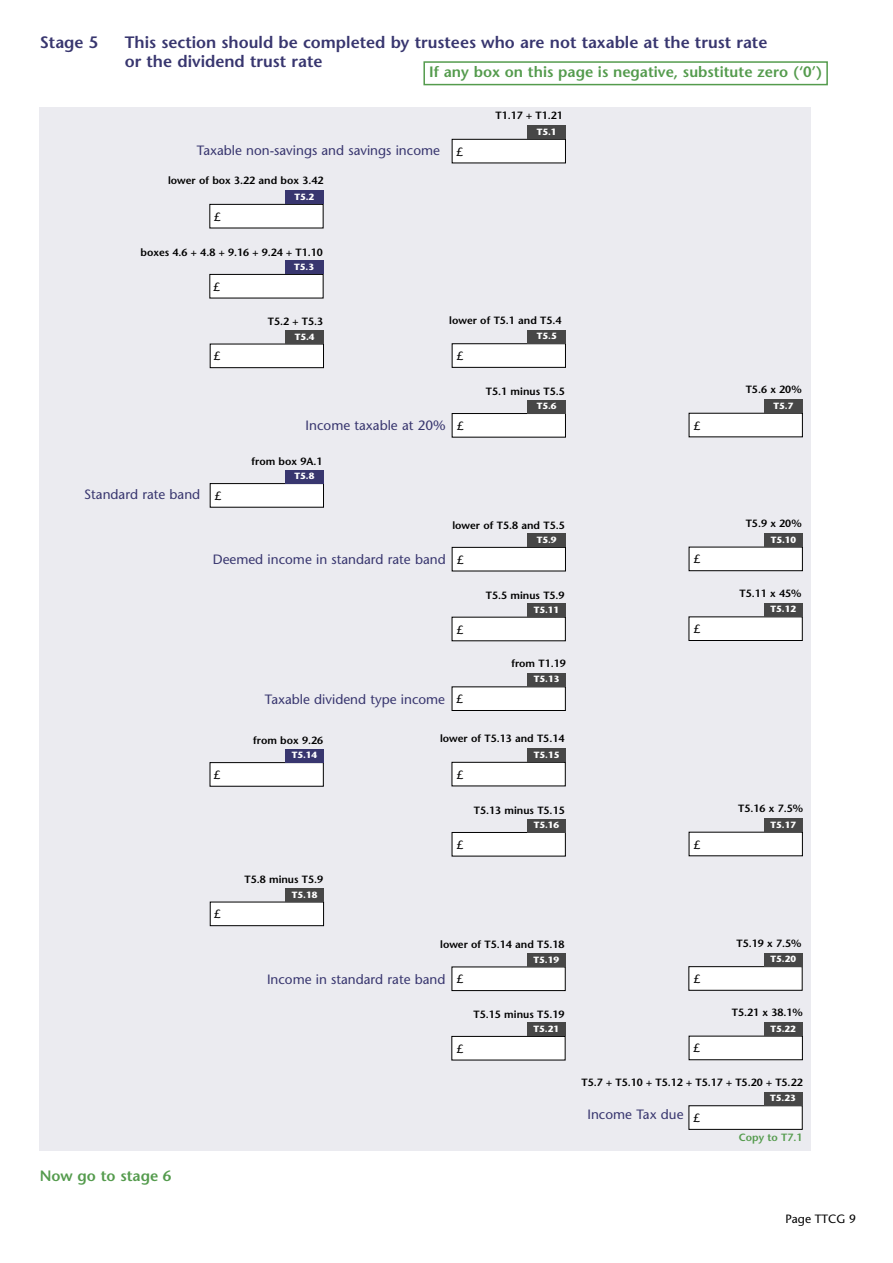
<style>
.page{position:relative;width:893px;height:1263px;background:#fff}
.page>*{position:absolute;margin:0;border:0;box-sizing:border-box;transform-origin:0 0}
.t1{font:600 16.5px/19.8px "Stone Sans";color:#38366f}
.t2{font:600 15px "Stone Sans";color:#549b4d}
.t3{font:13.5px "Stone Sans";color:#38366f}
.t4{font:12px "Stone Sans";color:#000}
.t5{font:600 10.5px "Stone Sans";color:#000}
.t6{font:600 10.5px "Stone Sans";color:#549b4d}
.t7{font:700 9px "Stone Sans";color:#fff}
</style>
<div class="page">
<div style="left:423px;top:61px;width:405px;height:24px;border:2px solid #549b4d"></div>
<div style="left:39px;top:107px;width:772px;height:1043px;background:#ebebf0"></div>
<div style="left:452px;top:139px;width:113px;height:24px;background:#fff"></div>
<div style="left:452px;top:139px;width:114px;height:24px;border:1px solid #000"></div>
<div style="left:527px;top:126px;width:39px;height:13px;background:#474747"></div>
<div style="left:210px;top:204px;width:113px;height:24px;background:#fff"></div>
<div style="left:210px;top:204px;width:113px;height:24px;border:1px solid #000"></div>
<div style="left:285px;top:191px;width:38px;height:13px;background:#38366f"></div>
<div style="left:210px;top:274px;width:113px;height:24px;background:#fff"></div>
<div style="left:210px;top:274px;width:113px;height:24px;border:1px solid #000"></div>
<div style="left:285px;top:261px;width:38px;height:13px;background:#38366f"></div>
<div style="left:210px;top:484px;width:113px;height:23px;background:#fff"></div>
<div style="left:210px;top:483px;width:114px;height:24px;border:1px solid #000"></div>
<div style="left:285px;top:470px;width:39px;height:13px;background:#38366f"></div>
<div style="left:452px;top:687px;width:113px;height:23px;background:#fff"></div>
<div style="left:452px;top:687px;width:114px;height:24px;border:1px solid #000"></div>
<div style="left:527px;top:673px;width:38px;height:14px;background:#474747"></div>
<div style="left:210px;top:344px;width:113px;height:24px;background:#fff"></div>
<div style="left:210px;top:344px;width:114px;height:24px;border:1px solid #000"></div>
<div style="left:285px;top:330px;width:39px;height:14px;background:#474747"></div>
<div style="left:452px;top:344px;width:113px;height:23px;background:#fff"></div>
<div style="left:452px;top:344px;width:114px;height:24px;border:1px solid #000"></div>
<div style="left:527px;top:330px;width:39px;height:14px;background:#474747"></div>
<div style="left:452px;top:413px;width:113px;height:24px;background:#fff"></div>
<div style="left:452px;top:413px;width:114px;height:24px;border:1px solid #000"></div>
<div style="left:527px;top:400px;width:39px;height:13px;background:#474747"></div>
<div style="left:689px;top:413px;width:113px;height:24px;background:#fff"></div>
<div style="left:764px;top:399px;width:38px;height:14px;background:#474747"></div>
<div style="left:452px;top:547px;width:113px;height:24px;background:#fff"></div>
<div style="left:452px;top:547px;width:114px;height:24px;border:1px solid #000"></div>
<div style="left:527px;top:534px;width:39px;height:13px;background:#474747"></div>
<div style="left:689px;top:547px;width:113px;height:24px;background:#fff"></div>
<div style="left:689px;top:547px;width:114px;height:24px;border:1px solid #000"></div>
<div style="left:764px;top:533px;width:38px;height:14px;background:#474747"></div>
<div style="left:452px;top:617px;width:113px;height:24px;background:#fff"></div>
<div style="left:527px;top:603px;width:39px;height:14px;background:#474747"></div>
<div style="left:689px;top:617px;width:113px;height:23px;background:#fff"></div>
<div style="left:689px;top:617px;width:113px;height:24px;border:1px solid #000"></div>
<div style="left:764px;top:603px;width:38px;height:14px;background:#474747"></div>
<div style="left:210px;top:763px;width:113px;height:23px;background:#fff"></div>
<div style="left:210px;top:762px;width:114px;height:24px;border:1px solid #000"></div>
<div style="left:285px;top:749px;width:39px;height:13px;background:#38366f"></div>
<div style="left:452px;top:762px;width:113px;height:24px;background:#fff"></div>
<div style="left:452px;top:762px;width:113px;height:24px;border:1px solid #000"></div>
<div style="left:527px;top:749px;width:38px;height:13px;background:#474747"></div>
<div style="left:452px;top:832px;width:113px;height:24px;background:#fff"></div>
<div style="left:452px;top:832px;width:114px;height:24px;border:1px solid #000"></div>
<div style="left:527px;top:819px;width:39px;height:13px;background:#474747"></div>
<div style="left:689px;top:832px;width:113px;height:24px;background:#fff"></div>
<div style="left:764px;top:818px;width:38px;height:14px;background:#474747"></div>
<div style="left:210px;top:902px;width:114px;height:24px;background:#fff"></div>
<div style="left:210px;top:902px;width:114px;height:24px;border:1px solid #000"></div>
<div style="left:285px;top:888px;width:39px;height:14px;background:#474747"></div>
<div style="left:452px;top:967px;width:113px;height:23px;background:#fff"></div>
<div style="left:452px;top:967px;width:113px;height:24px;border:1px solid #000"></div>
<div style="left:527px;top:953px;width:38px;height:14px;background:#474747"></div>
<div style="left:689px;top:967px;width:113px;height:23px;background:#fff"></div>
<div style="left:764px;top:953px;width:38px;height:13px;background:#474747"></div>
<div style="left:452px;top:1036px;width:113px;height:24px;background:#fff"></div>
<div style="left:452px;top:1036px;width:113px;height:24px;border:1px solid #000"></div>
<div style="left:527px;top:1023px;width:38px;height:13px;background:#474747"></div>
<div style="left:689px;top:1036px;width:113px;height:24px;background:#fff"></div>
<div style="left:764px;top:1022px;width:38px;height:14px;background:#474747"></div>
<div style="left:689px;top:1106px;width:113px;height:23px;background:#fff"></div>
<div style="left:764px;top:1092px;width:38px;height:13px;background:#474747"></div>
<h1 class="t1" style="left:40px;top:34px;width:60px">Stage 5</h1>
<h1 class="t1" style="left:125px;top:34px;width:644px">This section should be completed by trustees who are not taxable at the trust rate or the dividend trust rate</h1>
<h2 class="t2" style="left:429px;top:66px;width:394px">If any box on this page is negative, substitute zero (‘0’)</h2>
<p class="t5" style="left:495px;top:112px;width:69px">T1.17 + T1.21</p>
<p class="t3" style="left:197px;top:145px;width:245px">Taxable non-savings and savings income</p>
<p class="t5" style="left:168px;top:177px;width:157px">lower of box 3.22 and box 3.42</p>
<p class="t4" style="left:214px;top:212px;width:8px">£</p>
<p class="t7" style="left:294px;top:193px;width:21px">T5.2</p>
<p class="t4" style="left:457px;top:147px;width:8px">£</p>
<p class="t7" style="left:537px;top:128px;width:21px">T5.1</p>
<p class="t5" style="left:141px;top:248px;width:184px">boxes 4.6 + 4.8 + 9.16 + 9.24 + T1.10</p>
<p class="t4" style="left:214px;top:282px;width:8px">£</p>
<p class="t7" style="left:294px;top:263px;width:21px">T5.3</p>
<p class="t5" style="left:268px;top:318px;width:57px">T5.2 + T5.3</p>
<p class="t4" style="left:214px;top:352px;width:8px">£</p>
<p class="t7" style="left:295px;top:333px;width:21px">T5.4</p>
<p class="t5" style="left:449px;top:316px;width:114px">lower of T5.1 and T5.4</p>
<p class="t4" style="left:457px;top:351px;width:8px">£</p>
<p class="t7" style="left:537px;top:333px;width:21px">T5.5</p>
<p class="t5" style="left:486px;top:387px;width:80px">T5.1 minus T5.5</p>
<p class="t7" style="left:537px;top:402px;width:21px">T5.6</p>
<p class="t3" style="left:84px;top:489px;width:118px">Standard rate band</p>
<p class="t4" style="left:215px;top:491px;width:8px">£</p>
<p class="t3" style="left:306px;top:420px;width:142px">Income taxable at 20%</p>
<p class="t5" style="left:251px;top:457px;width:73px">from box 9A.1</p>
<p class="t7" style="left:295px;top:472px;width:21px">T5.8</p>
<p class="t4" style="left:457px;top:421px;width:8px">£</p>
<p class="t3" style="left:213px;top:554px;width:234px">Deemed income in standard rate band</p>
<p class="t5" style="left:452px;top:521px;width:114px">lower of T5.8 and T5.5</p>
<p class="t4" style="left:457px;top:555px;width:8px">£</p>
<p class="t7" style="left:537px;top:536px;width:21px">T5.9</p>
<p class="t4" style="left:457px;top:625px;width:8px">£</p>
<p class="t3" style="left:265px;top:694px;width:182px">Taxable dividend type income</p>
<p class="t4" style="left:457px;top:694px;width:8px">£</p>
<p class="t5" style="left:486px;top:591px;width:80px">T5.5 minus T5.9</p>
<p class="t7" style="left:534px;top:606px;width:27px">T5.11</p>
<p class="t5" style="left:511px;top:659px;width:56px">from T1.19</p>
<p class="t7" style="left:534px;top:676px;width:27px">T5.13</p>
<p class="t4" style="left:214px;top:770px;width:8px">£</p>
<p class="t4" style="left:214px;top:909px;width:8px">£</p>
<p class="t5" style="left:253px;top:736px;width:72px">from box 9.26</p>
<p class="t7" style="left:292px;top:751px;width:27px">T5.14</p>
<p class="t5" style="left:244px;top:876px;width:80px">T5.8 minus T5.9</p>
<p class="t7" style="left:292px;top:891px;width:27px">T5.18</p>
<p class="t5" style="left:440px;top:734px;width:126px">lower of T5.13 and T5.14</p>
<p class="t4" style="left:457px;top:770px;width:8px">£</p>
<p class="t7" style="left:534px;top:751px;width:27px">T5.15</p>
<p class="t5" style="left:474px;top:806px;width:92px">T5.13 minus T5.15</p>
<p class="t4" style="left:457px;top:840px;width:8px">£</p>
<p class="t7" style="left:534px;top:821px;width:27px">T5.16</p>
<p class="t5" style="left:440px;top:940px;width:126px">lower of T5.14 and T5.18</p>
<p class="t4" style="left:457px;top:974px;width:8px">£</p>
<p class="t7" style="left:534px;top:956px;width:27px">T5.19</p>
<p class="t3" style="left:267px;top:974px;width:180px">Income in standard rate band</p>
<p class="t5" style="left:474px;top:1010px;width:92px">T5.15 minus T5.19</p>
<p class="t4" style="left:457px;top:1044px;width:8px">£</p>
<p class="t7" style="left:534px;top:1025px;width:27px">T5.21</p>
<h2 class="t2" style="left:40px;top:1170px;width:133px">Now go to stage 6</h2>
<p class="t5" style="left:746px;top:385px;width:57px">T5.6 x 20%</p>
<p class="t4" style="left:694px;top:421px;width:8px">£</p>
<p class="t4" style="left:694px;top:555px;width:8px">£</p>
<p class="t4" style="left:694px;top:624px;width:8px">£</p>
<p class="t7" style="left:773px;top:402px;width:21px">T5.7</p>
<p class="t5" style="left:746px;top:519px;width:57px">T5.9 x 20%</p>
<p class="t7" style="left:771px;top:536px;width:27px">T5.10</p>
<p class="t5" style="left:740px;top:589px;width:63px">T5.11 x 45%</p>
<p class="t7" style="left:771px;top:606px;width:27px">T5.12</p>
<p class="t4" style="left:694px;top:840px;width:8px">£</p>
<p class="t5" style="left:738px;top:804px;width:66px">T5.16 x 7.5%</p>
<p class="t7" style="left:771px;top:821px;width:27px">T5.17</p>
<p class="t4" style="left:694px;top:974px;width:8px">£</p>
<p class="t4" style="left:694px;top:1044px;width:8px">£</p>
<p class="t5" style="left:736px;top:939px;width:66px">T5.19 x 7.5%</p>
<p class="t7" style="left:770px;top:955px;width:27px">T5.20</p>
<p class="t5" style="left:732px;top:1008px;width:72px">T5.21 x 38.1%</p>
<p class="t7" style="left:770px;top:1025px;width:27px">T5.22</p>
<p class="t5" style="left:582px;top:1078px;width:223px">T5.7 + T5.10 + T5.12 + T5.17 + T5.20 + T5.22</p>
<p class="t4" style="left:693px;top:1113px;width:8px">£</p>
<p class="t7" style="left:770px;top:1095px;width:27px">T5.23</p>
<p class="t3" style="left:587px;top:1109px;width:98px">Income Tax due</p>
<p class="t6" style="left:739px;top:1133px;width:65px">Copy to T7.1</p>
<p class="t4" style="left:785px;top:1214px;width:72px">Page TTCG 9</p>
</div>
